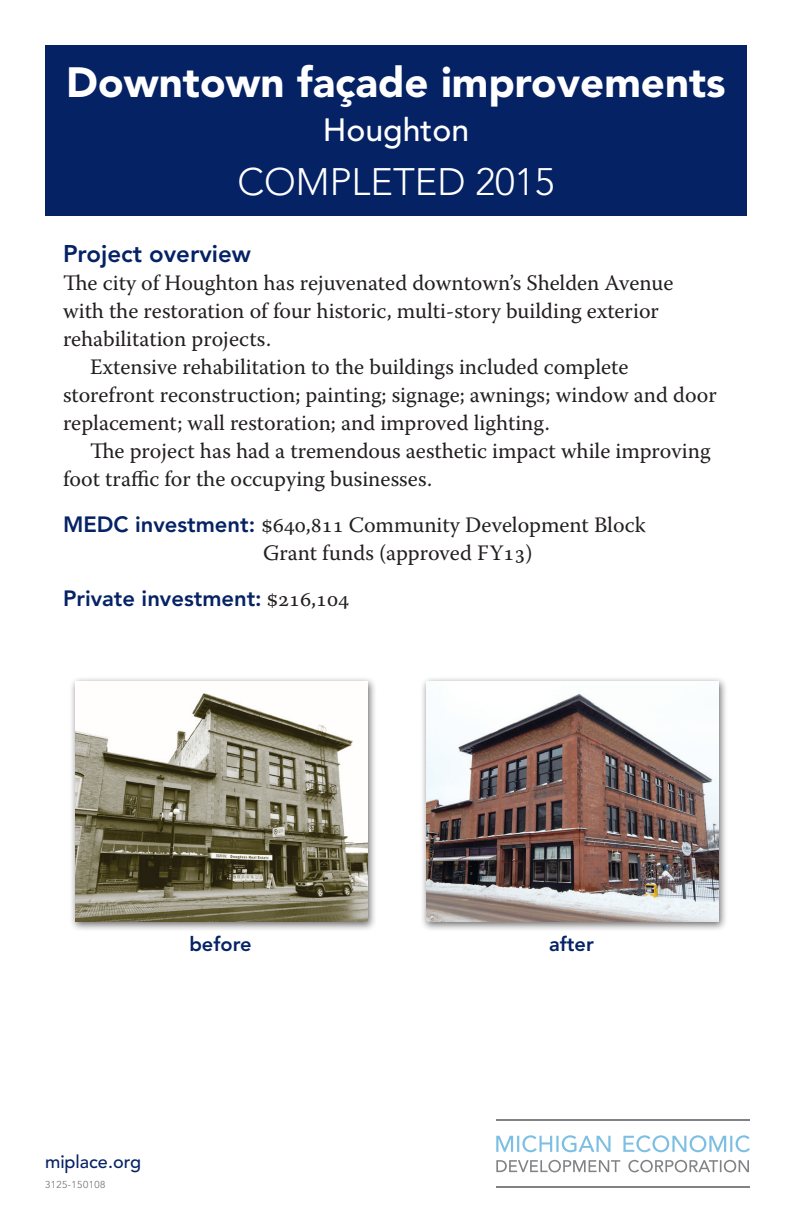
<style>
.page{position:relative;width:792px;height:1224px;background:#fff}
.page>*{position:absolute;margin:0;border:0;box-sizing:border-box;transform-origin:0 0}
.t1{font:900 42px "Avenir";color:#fff}
.t2{font:300 38px "Avenir";color:#fff}
.t3{font:500 32px "Avenir";color:#fff}
.t4{font:800 24px "Avenir";color:#052265}
.t5{font:22px/28px "Warnock Pro";color:#231f20}
.t6{font:800 22px "Avenir";color:#052265}
.t7{font:800 20px "Avenir";color:#052265}
.t8{font:500 18px "Avenir";color:#052265}
.t9{font:300 10px "Avenir";letter-spacing:.05em;color:#6c6d70}
.s1{font-family:"Avenir";font-weight:800;color:#052265}
.s2{font-family:"Warnock Pro";font-weight:400;color:#231f20}
</style>
<div class="page">
<div style="left:45px;top:45px;width:702px;height:171px;background:#052265"></div>
<div style="left:69px;top:677px;width:308px;height:255px;background:#231f20;opacity:.65"></div>
<img style="left:75px;top:681px;width:293px;height:240px">
<div style="left:420px;top:677px;width:308px;height:255px;background:#231f20;opacity:.65"></div>
<img style="left:426px;top:681px;width:293px;height:240px">
<svg style="left:496px;top:1160px;width:253px;height:12px"></svg>
<svg style="left:496px;top:1135px;width:254px;height:17px"></svg>
<hr style="left:496px;top:1120px;width:254px;height:1px;background:#808285">
<hr style="left:496px;top:1186px;width:254px;height:1px;background:#808285">
<p class="t1" style="left:66px;top:57px;width:661px">Downtown façade improvements</p>
<p class="t3" style="left:323px;top:112px;width:148px">Houghton</p>
<p class="t2" style="left:238px;top:160px;width:318px">COMPLETED 2015</p>
<p class="t4" style="left:63px;top:239px;width:190px">Project overview</p>
<p class="t5" style="left:63px;top:268px;width:612px">The city of Houghton has rejuvenated downtown’s Shelden Avenue with the restoration of four historic, multi-story building exterior rehabilitation projects.</p>
<p class="t5" style="left:63px;top:352px;width:655px;text-indent:27px">Extensive rehabilitation to the buildings included complete storefront reconstruction; painting; signage; awnings; window and door replacement; wall restoration; and improved lighting.</p>
<p class="t5" style="left:63px;top:436px;width:649px;text-indent:27px">The project has had a tremendous aesthetic impact while improving foot traffic for the occupying businesses.</p>
<p class="t5" style="left:263px;top:510px;width:384px;text-indent:-200px"><span class="s1">MEDC investment:</span> $640,811 Community Development Block<br>Grant funds (approved FY13)</p>
<p class="t6" style="left:63px;top:585px;width:288px">Private investment: <span class="s2">$216,104</span></p>
<p class="t7" style="left:189px;top:932px;width:64px">before</p>
<p class="t7" style="left:549px;top:932px;width:46px">after</p>
<p class="t8" style="left:45px;top:1151px;width:98px">miplace.org</p>
<p class="t9" style="left:45px;top:1178px;width:62px">3125-150108</p>
</div>
